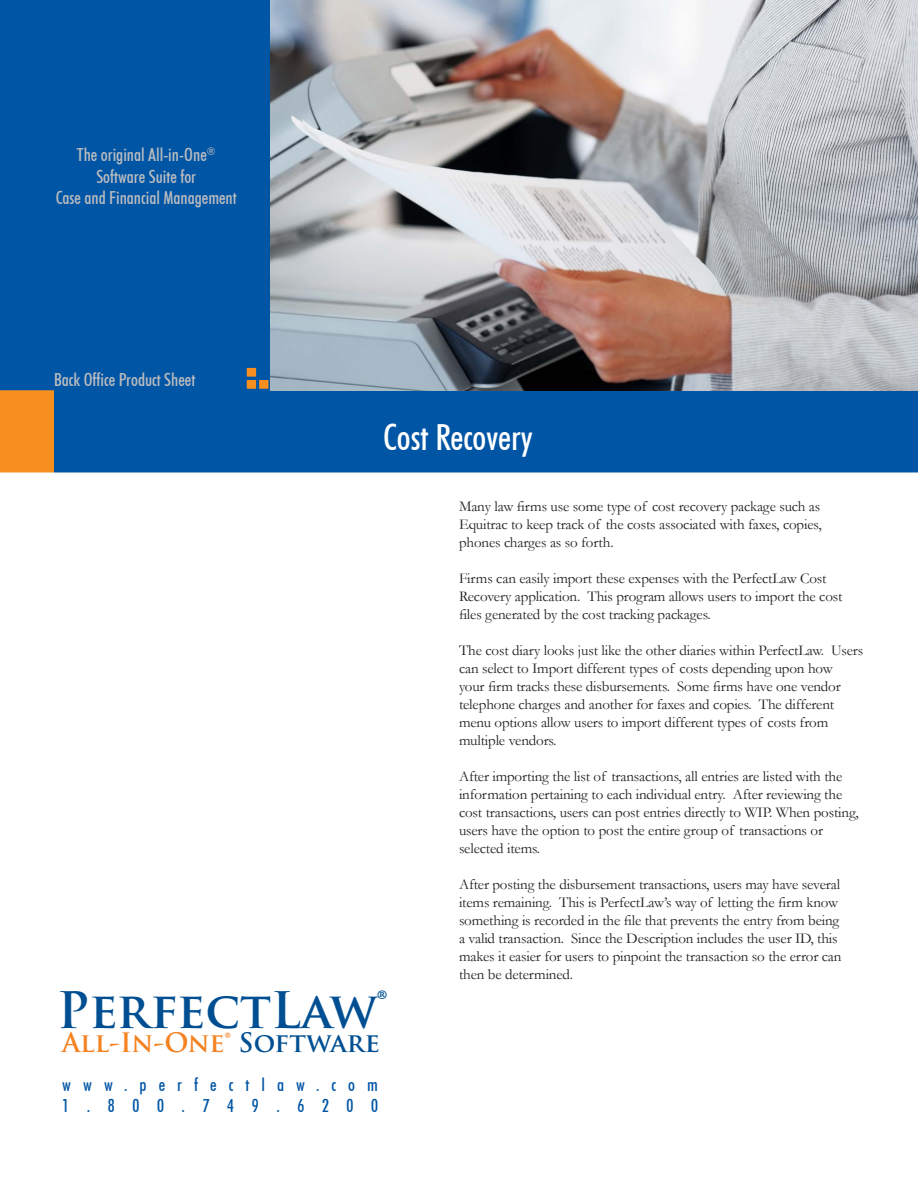
<style>
.page{position:relative;width:918px;height:1188px;background:#fff}
.page>*{position:absolute;margin:0;border:0;box-sizing:border-box;transform-origin:0 0}
.t1{font:700 49.05px "Trajan Pro";color:#004f92}
.t2{font:500 condensed 36px "Futura BT";color:#fff}
.t3{font:700 26.1px "Trajan Pro";color:#f58220}
.t4{font:500 condensed 18px "Futura BT";color:#bcbdc0}
.t5{font:500 condensed 18px "Futura BT";letter-spacing:.67em;color:#0155a5}
.t6{font:500 condensed 18px "Futura BT";letter-spacing:.98em;color:#0155a5}
.t7{font:15px/18px "Garamond";letter-spacing:-.01em;color:#231f20}
.s1{font-size:29.25px}
.s2{color:#004f92}
</style>
<div class="page">
<div style="left:1px;top:1px;width:916px;height:430px;background:#0155a5"></div>
<div style="left:55px;top:391px;width:862px;height:81px;background:#0155a5"></div>
<div style="left:54px;top:390px;width:864px;height:82px;border:2px solid #0155a5"></div>
<div style="left:1px;top:391px;width:52px;height:81px;background:#f68f1e"></div>
<div style="left:0;top:390px;width:54px;height:82px;border:2px solid #f68f1e"></div>
<div style="left:245px;top:379px;width:13px;height:11px;background:#f68f1e;border:2px solid #0155a5"></div>
<div style="left:245px;top:366px;width:13px;height:12px;background:#f68f1e;border:2px solid #0155a5"></div>
<div style="left:258px;top:379px;width:12px;height:11px;background:#f68f1e;border:2px solid #0155a5"></div>
<img style="left:270px;top:0;width:648px;height:390px">
<p class="t4" style="left:77px;top:144px;width:140px">The original All-in-One<sup>®</sup></p>
<p class="t4" style="left:96px;top:165px;width:101px">Software Suite for</p>
<p class="t4" style="left:56px;top:187px;width:183px">Case and Financial Management</p>
<p class="t4" style="left:54px;top:369px;width:143px">Back Office Product Sheet</p>
<p class="t2" style="left:383px;top:415px;width:151px">Cost Recovery</p>
<p class="t7" style="left:459px;top:497px;width:364px;text-align:justify">Many law firms use some type of cost recovery package such as Equitrac to keep track of the costs associated with faxes, copies, phones charges as so forth.</p>
<p class="t7" style="left:459px;top:569px;width:385px">Firms can easily import these expenses with the PerfectLaw Cost<br>Recovery application. This program allows users to import the cost files generated by the cost tracking packages.</p>
<p class="t7" style="left:459px;top:641px;width:406px">The cost diary looks just like the other diaries within PerfectLaw. Users can select to Import different types of costs depending upon how<br>your firm tracks these disbursements. Some firms have one vendor telephone charges and another for faxes and copies. The different menu options allow users to import different types of costs from multiple vendors.</p>
<p class="t7" style="left:459px;top:767px;width:401px">After importing the list of transactions, all entries are listed with the information pertaining to each individual entry. After reviewing the cost transactions, users can post entries directly to WIP. When posting, users have the option to post the entire group of transactions or selected items.</p>
<p class="t7" style="left:459px;top:875px;width:384px">After posting the disbursement transactions, users may have several items remaining. This is PerfectLaw’s way of letting the firm know something is recorded in the file that prevents the entry from being a valid transaction. Since the Description includes the user ID, this makes it easier for users to pinpoint the transaction so the error can then be determined.</p>
<p class="t1" style="left:57px;top:979px;width:332px">PerfectLaw®</p>
<p class="t3" style="left:62px;top:1026px;width:319px">All-In-One<span class="s1">®</span> <span class="s2">Software</span></p>
<p class="t5" style="left:62px;top:1073px;width:317px">www.perfectlaw.com</p>
<p class="t6" style="left:62px;top:1095px;width:317px">1.800.749.6200</p>
</div>
